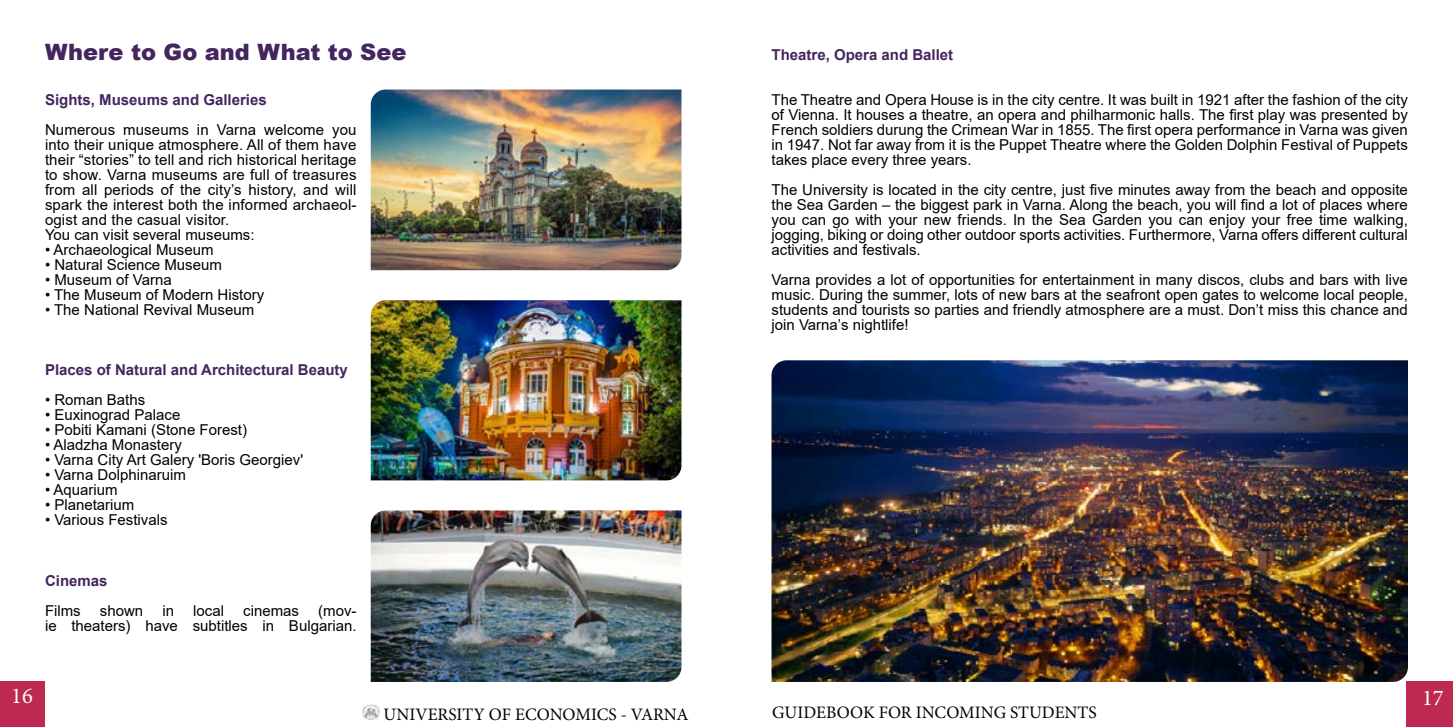
<style>
.page{position:relative;width:1453px;height:727px;background:#fff}
.page>*{position:absolute;margin:0;border:0;box-sizing:border-box;transform-origin:0 0}
.t1{font:900 22.5px "Arial";color:#45255e}
.t2{font:700 22.5px "Arial";color:#fff}
.t3{font:22.5px "Minion Pro";color:#fff}
.t4{font:17.5px "Minion Pro";color:#000}
.t5{font:15px/15px "Arial";color:#000;text-align:justify}
.t6{font:700 15px "Arial";color:#45255e}
.t7{font:15px "Minion Pro";color:#000;scale:1.5 1}
</style>
<div class="page">
<svg style="left:44px;top:681px;width:1px;height:45px"></svg>
<img style="left:371px;top:89px;width:310px;height:181px">
<img style="left:371px;top:300px;width:310px;height:180px">
<img style="left:371px;top:510px;width:310px;height:171px">
<img style="left:363px;top:705px;width:16px;height:14px">
<div style="left:0;top:681px;width:44px;height:45px;background:#be2951"></div>
<img style="left:771px;top:360px;width:637px;height:321px">
<div style="left:1406px;top:681px;width:47px;height:45px;background:#be2951"></div>
<h1 class="t1" style="left:45px;top:36px;width:363px">Where to Go and What to See</h1>
<p class="t6" style="left:45px;top:89px;width:223px">Sights, Museums and Galleries</p>
<p class="t5" style="left:45px;top:122px;width:313px;text-align:left">Numerous museums in Varna welcome you into their unique atmosphere. All of them have their “stories” to tell and rich historical heritage to show. Varna museums are full of treasures from all periods of the city’s history, and will spark the interest both the informed archaeol&shy;ogist and the casual visitor.<br>You can visit several museums:</p>
<p class="t5" style="left:45px;top:242px;width:170px">• Archaeological Museum</p>
<p class="t5" style="left:45px;top:257px;width:178px">• Natural Science Museum</p>
<p class="t5" style="left:45px;top:272px;width:128px">• Museum of Varna</p>
<p class="t5" style="left:45px;top:287px;width:221px">• The Museum of Modern History</p>
<p class="t5" style="left:45px;top:302px;width:211px">• The National Revival Museum</p>
<p class="t6" style="left:45px;top:359px;width:304px">Places of Natural and Architectural Beauty</p>
<p class="t5" style="left:45px;top:392px;width:102px">• Roman Baths</p>
<p class="t5" style="left:45px;top:407px;width:137px">• Euxinograd Palace</p>
<p class="t5" style="left:45px;top:422px;width:203px">• Pobiti Kamani (Stone Forest)</p>
<p class="t5" style="left:45px;top:437px;width:138px">• Aladzha Monastery</p>
<p class="t5" style="left:45px;top:452px;width:260px">• Varna City Art Galery 'Boris Georgiev'</p>
<p class="t5" style="left:45px;top:467px;width:142px">• Varna Dolphinaruim</p>
<p class="t5" style="left:45px;top:482px;width:74px">• Aquarium</p>
<p class="t5" style="left:45px;top:497px;width:91px">• Planetarium</p>
<p class="t5" style="left:45px;top:512px;width:124px">• Various Festivals</p>
<p class="t6" style="left:45px;top:569px;width:64px">Cinemas</p>
<p class="t5" style="left:45px;top:602px;width:37px">Films</p>
<p class="t5" style="left:100px;top:602px;width:45px">shown</p>
<p class="t5" style="left:162px;top:602px;width:13px">in</p>
<p class="t5" style="left:193px;top:602px;width:32px">local</p>
<p class="t5" style="left:243px;top:602px;width:57px">cinemas</p>
<p class="t5" style="left:45px;top:602px;width:313px;text-align:right">(mov-<br>ie theaters) have subtitles in Bulgarian.</p>
<h1 class="t2" style="left:18px;top:680px;width:27px">16</h1>
<h1 class="t3" style="left:11px;top:680px;width:23px">16</h1>
<p class="t7" style="left:446px;top:693px;width:34px">dents</p>
<p class="t4" style="left:383px;top:702px;width:306px">UNIVERSITY OF ECONOMICS - VARNA</p>
<p class="t6" style="left:771px;top:44px;width:183px">Theatre, Opera and Ballet</p>
<p class="t5" style="left:771px;top:92px;width:638px">The Theatre and Opera House is in the city centre. It was built in 1921 after the fashion of the city of Vienna. It houses a theatre, an opera and philharmonic halls. The first play was presented by French soldiers durung the Crimean War in 1855. The first opera performance in Varna was given in 1947. Not far away from it is the Puppet Theatre where the Golden Dolphin Festival of Puppets takes place every three years.</p>
<p class="t5" style="left:771px;top:182px;width:638px">The University is located in the city centre, just five minutes away from the beach and opposite the Sea Garden – the biggest park in Varna. Along the beach, you will find a lot of places where you can go with your new friends. In the Sea Garden you can enjoy your free time walking, jogging, biking or doing other outdoor sports activities. Furthermore, Varna offers different cultural activities and festivals.</p>
<p class="t5" style="left:771px;top:272px;width:638px">Varna provides a lot of opportunities for entertainment in many discos, clubs and bars with live music. During the summer, lots of new bars at the seafront open gates to welcome local people, students and tourists so parties and friendly atmosphere are a must. Don’t miss this chance and join Varna’s nightlife!</p>
<p class="t7" style="left:1020px;top:693px;width:16px">na</p>
<p class="t4" style="left:772px;top:700px;width:326px">GUIDEBOOK FOR INCOMING STUDENTS</p>
<h1 class="t2" style="left:1410px;top:680px;width:27px">17</h1>
<h1 class="t3" style="left:1422px;top:682px;width:23px">17</h1>
</div>
